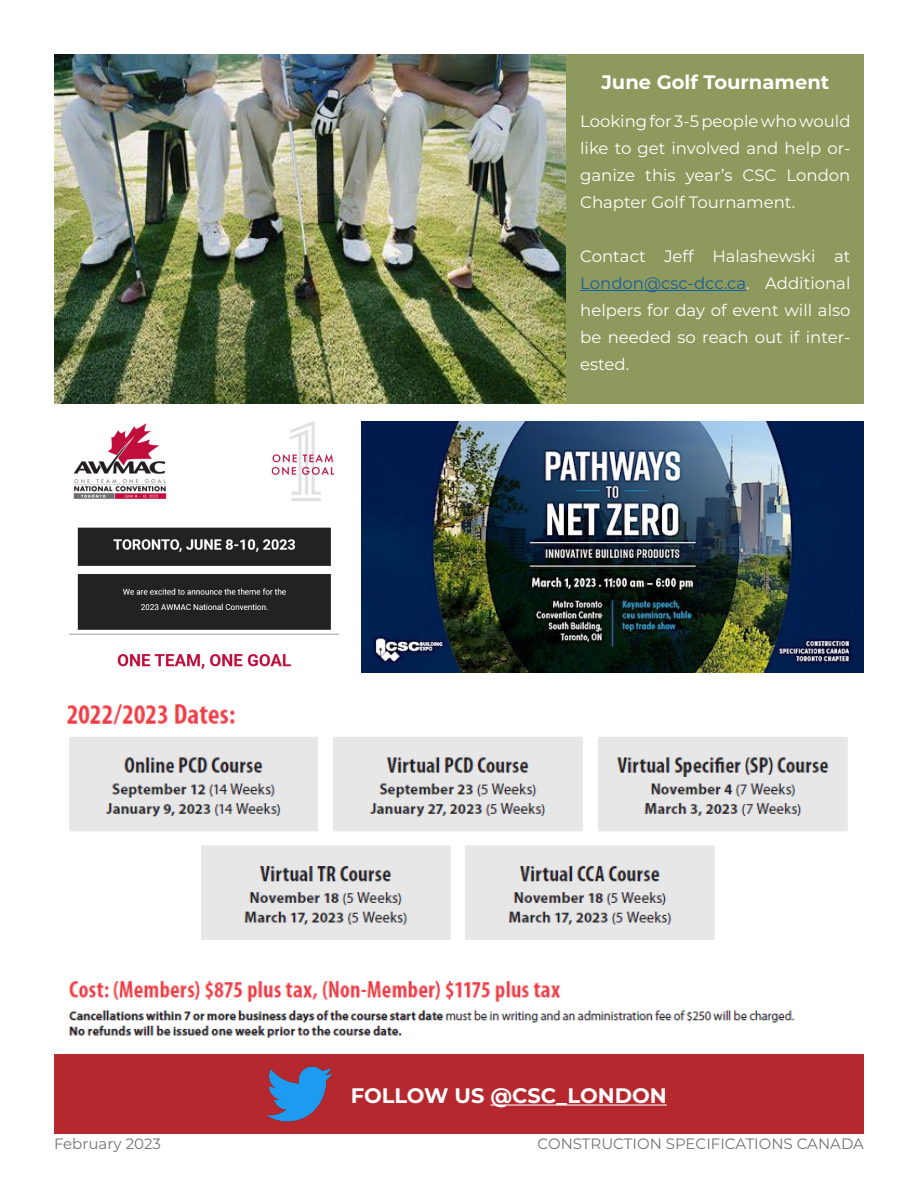
<style>
.page{position:relative;width:918px;height:1188px;background:#fff}
.page>*{position:absolute;margin:0;border:0;box-sizing:border-box;transform-origin:0 0}
.t1{font:700 21px "Montserrat";color:#fff}
.t2{font:700 19.5px "Montserrat";color:#fff}
.t3{font:16.5px/27px "Montserrat";color:#fff;text-align:justify}
.t4{font:15px "Montserrat";color:#727477}
.s1{color:#175d9e}
</style>
<div class="page">
<img style="left:69px;top:421px;width:270px;height:248px">
<img style="left:54px;top:54px;width:513px;height:350px">
<div style="left:567px;top:54px;width:297px;height:350px;background:#8e9a5d"></div>
<hr style="left:580px;top:290px;width:166px;height:1px;background:#175d9e">
<img style="left:362px;top:421px;width:502px;height:251px">
<img style="left:66px;top:704px;width:782px;height:334px">
<div style="left:54px;top:1054px;width:810px;height:80px;background:#b5282e"></div>
<img style="left:267px;top:1067px;width:66px;height:54px">
<hr style="left:490px;top:1105px;width:177px;height:1px;background:#fff">
<p class="t2" style="left:601px;top:68px;width:229px">June Golf Tournament</p>
<p class="t3" style="left:580px;top:107px;width:272px">Looking for 3-5 people who would like to get involved and help or&shy;ganize this year’s CSC London Chapter Golf Tournament.</p>
<p class="t3" style="left:580px;top:242px;width:272px">Contact Jeff Halashewski at <span class="s1">London@csc-dcc.ca</span>. Additional helpers for day of event will also be needed so reach out if inter&shy;ested.</p>
<p class="t1" style="left:351px;top:1080px;width:317px">FOLLOW US @CSC_LONDON</p>
<p class="t4" style="left:54px;top:1133px;width:109px">February 2023</p>
<p class="t4" style="left:538px;top:1133px;width:328px">CONSTRUCTION SPECIFICATIONS CANADA</p>
</div>
